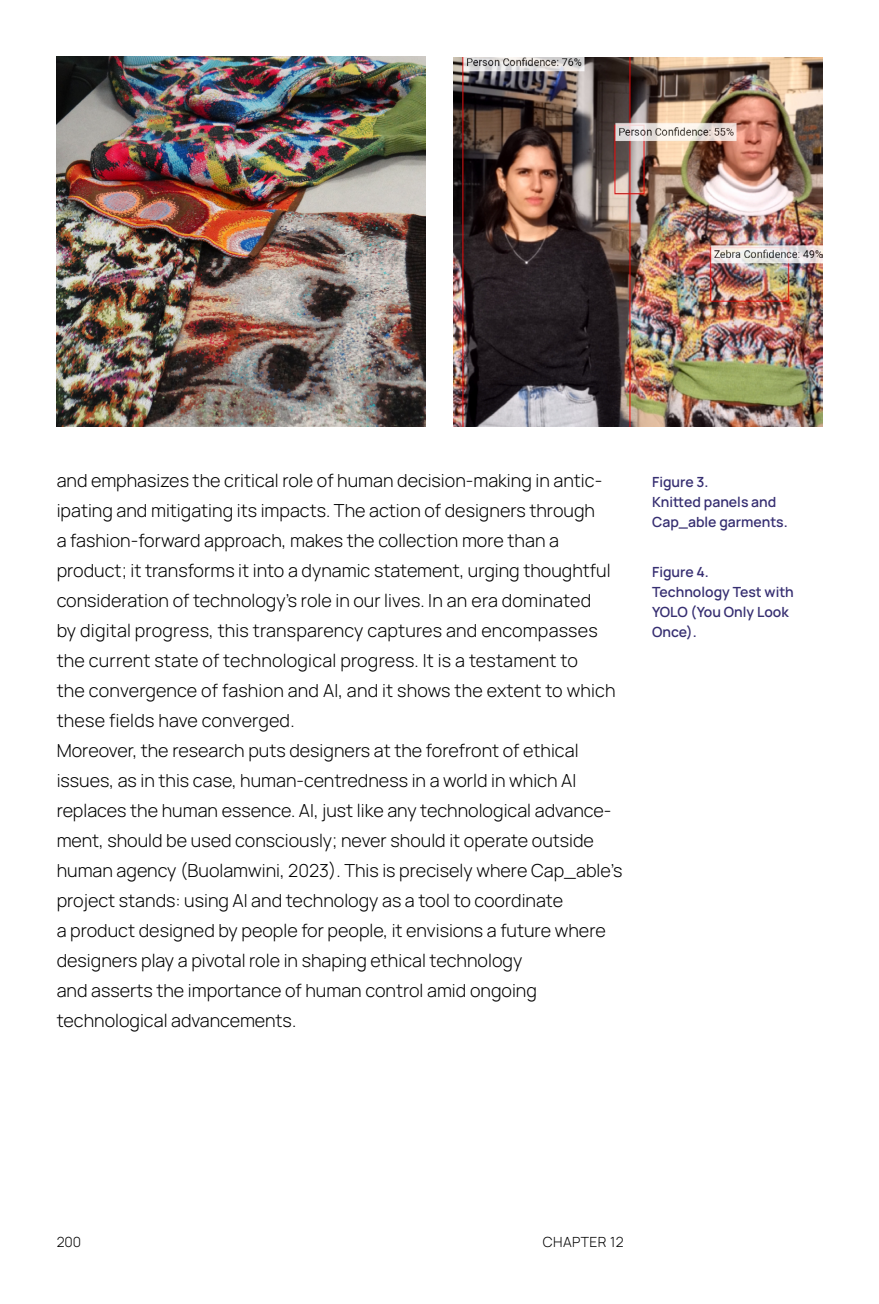
<style>
.page{position:relative;width:879px;height:1304px;background:#fff}
.page>*{position:absolute;margin:0;border:0;box-sizing:border-box;transform-origin:0 0}
.t1{font:300 18px/30px "Manrope";color:#000}
.t2{font:600 14px/20px "Manrope";color:#362e71}
.t3{font:300 14px "Manrope";letter-spacing:.03em;color:#000}
</style>
<div class="page">
<img style="left:57px;top:57px;width:368px;height:370px">
<img style="left:454px;top:57px;width:368px;height:370px">
<p class="t1" style="left:57px;top:464px;width:567px">and emphasizes the critical role of human decision-making in antic&shy;ipating and mitigating its impacts. The action of designers through<br>a fashion-forward approach, makes the collection more than a product; it transforms it into a dynamic statement, urging thoughtful consideration of technology’s role in our lives. In an era dominated<br>by digital progress, this transparency captures and encompasses the current state of technological progress. It is a testament to<br>the convergence of fashion and AI, and it shows the extent to which these fields have converged.<br>Moreover, the research puts designers at the forefront of ethical issues, as in this case, human-centredness in a world in which AI replaces the human essence. AI, just like any technological advance&shy;ment, should be used consciously; never should it operate outside human agency (Buolamwini, 2023). This is precisely where Cap_able’s project stands: using AI and technology as a tool to coordinate<br>a product designed by people for people, it envisions a future where designers play a pivotal role in shaping ethical technology<br>and asserts the importance of human control amid ongoing technological advancements.</p>
<p class="t2" style="left:652px;top:471px;width:137px">Figure 3.<br>Knitted panels and<br>Cap_able garments.</p>
<p class="t2" style="left:652px;top:561px;width:143px">Figure 4.<br>Technology Test with<br>YOLO (You Only Look<br>Once).</p>
<p class="t3" style="left:57px;top:1231px;width:26px">200</p>
<p class="t3" style="left:543px;top:1231px;width:82px">CHAPTER 12</p>
</div>
